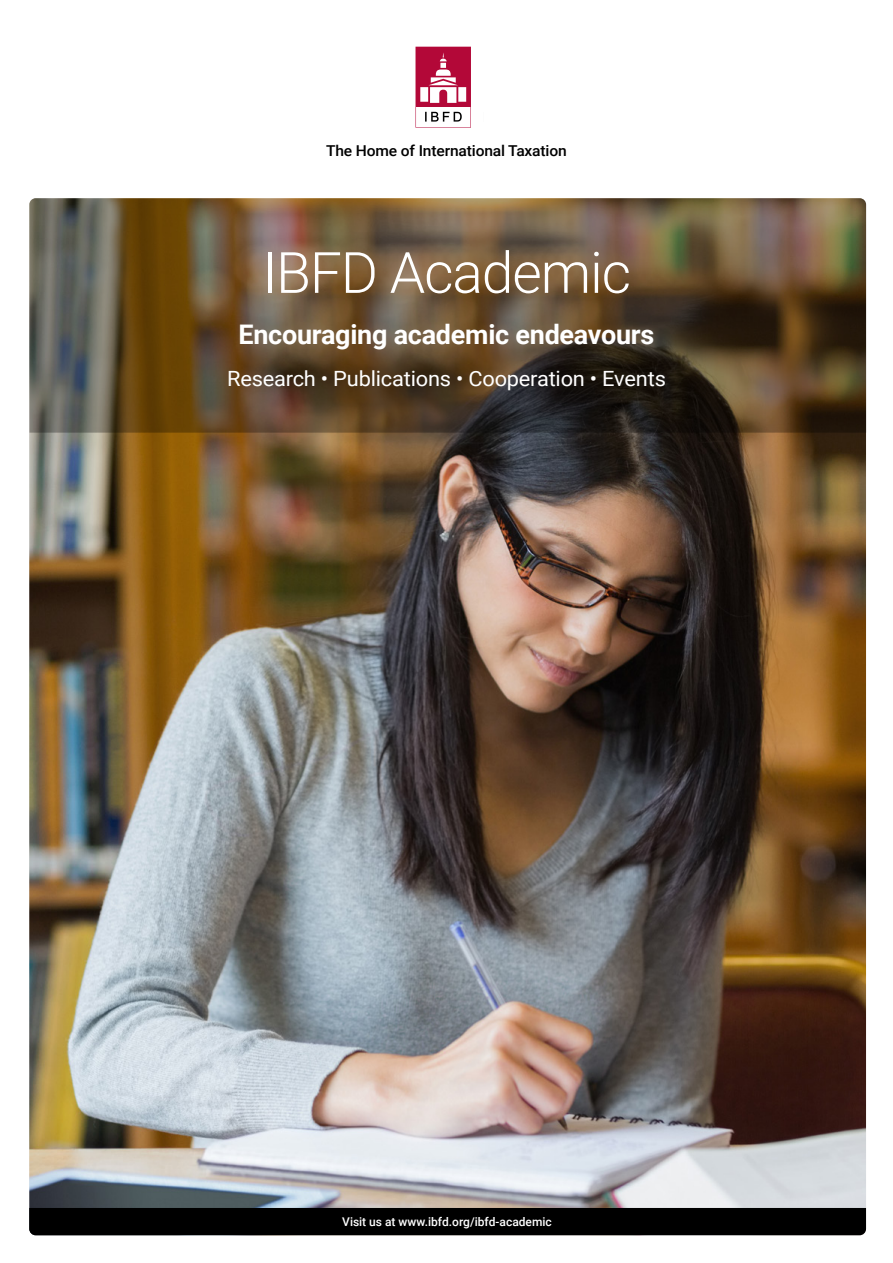
<style>
.page{position:relative;width:893px;height:1263px;background:#fff}
.page>*{position:absolute;margin:0;border:0;box-sizing:border-box;transform-origin:0 0}
.t1{font:300 57px "Roboto";letter-spacing:-.02em;color:#fff}
.t2{font:700 27px "Roboto";letter-spacing:-.01em;color:#fff}
.t3{font:21px "Roboto";letter-spacing:-.01em;color:#fff;scale:1.04 1}
.t4{font:500 15px "Roboto";letter-spacing:-.01em;color:#000;scale:1.04 1}
.t5{font:500 12px "Roboto";color:#fff}
</style>
<div class="page">
<img style="left:29px;top:433px;width:837px;height:775px">
<img style="left:29px;top:198px;width:837px;height:235px">
<svg style="left:415px;top:47px;width:56px;height:81px"></svg>
<div style="left:29px;top:1208px;width:837px;height:27px;background:#000"></div>
<p class="t4" style="left:326px;top:140px;width:233px">The Home of International Taxation</p>
<h1 class="t1" style="left:262px;top:233px;width:370px">IBFD Academic</h1>
<p class="t2" style="left:238px;top:316px;width:417px">Encouraging academic endeavours</p>
<p class="t3" style="left:227px;top:364px;width:423px">Research • Publications • Cooperation • Events</p>
<p class="t5" style="left:342px;top:1213px;width:211px">Visit us at www.ibfd.org/ibfd-academic</p>
</div>
